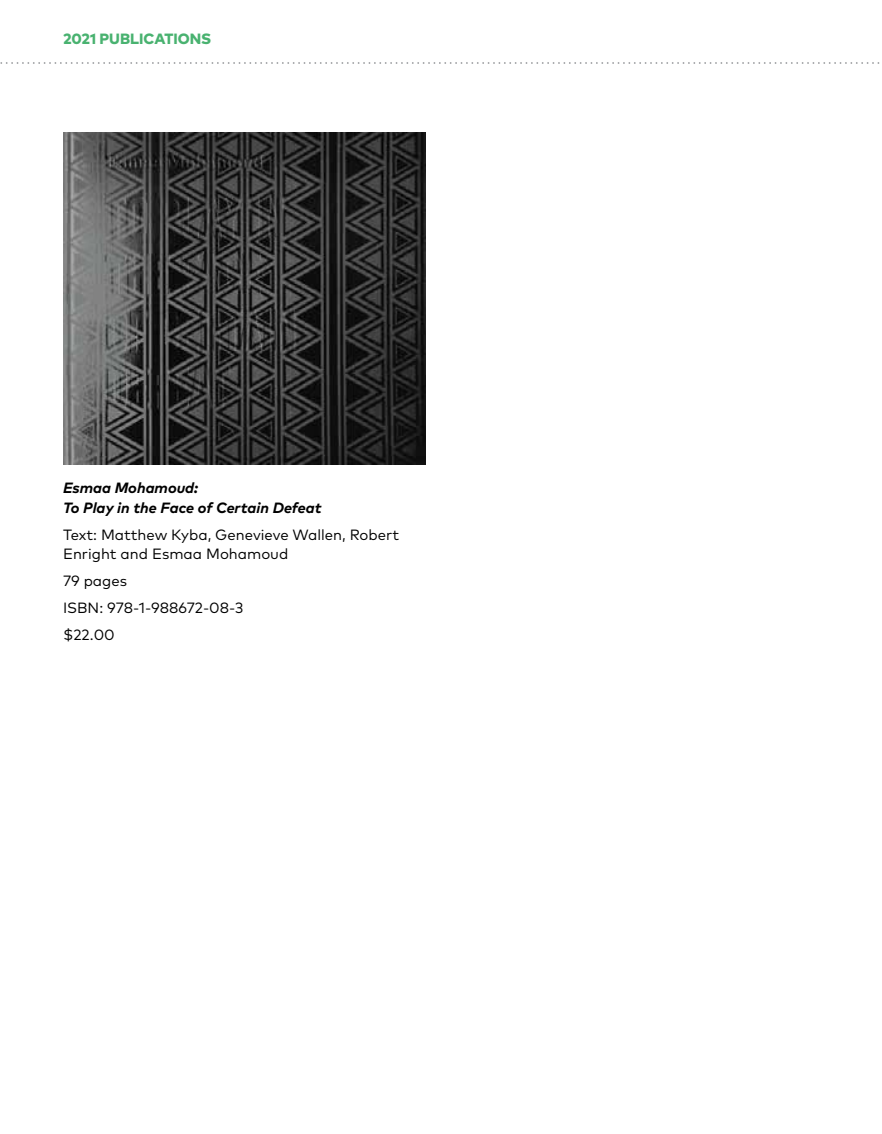
<style>
.page{position:relative;width:882px;height:1134px;background:#fff}
.page>*{position:absolute;margin:0;border:0;box-sizing:border-box;transform-origin:0 0}
.t1{font:14.88px/27.1px "Mark OT";color:#000}
.t2{font:italic 700 14.88px/19.2px "Mark OT";color:#000}
.t3{font:800 14.88px "Mark OT";color:#49b270}
</style>
<div class="page">
<svg style="left:0;top:62px;width:880px;height:2px"></svg>
<img style="left:63px;top:133px;width:362px;height:331px">
<p class="t3" style="left:63px;top:29px;width:150px">2021 PUBLICATIONS</p>
<p class="t2" style="left:63px;top:478px;width:260px">Esmaa Mohamoud:<br>To Play in the Face of Certain Defeat</p>
<p class="t1" style="left:63px;top:525px;width:338px;line-height:19.2px">Text: Matthew Kyba, Genevieve Wallen, Robert<br>Enright and Esmaa Mohamoud</p>
<p class="t1" style="left:63px;top:567px;width:182px">79 pages<br>ISBN: 978-1-988672-08-3 $22.00</p>
</div>
